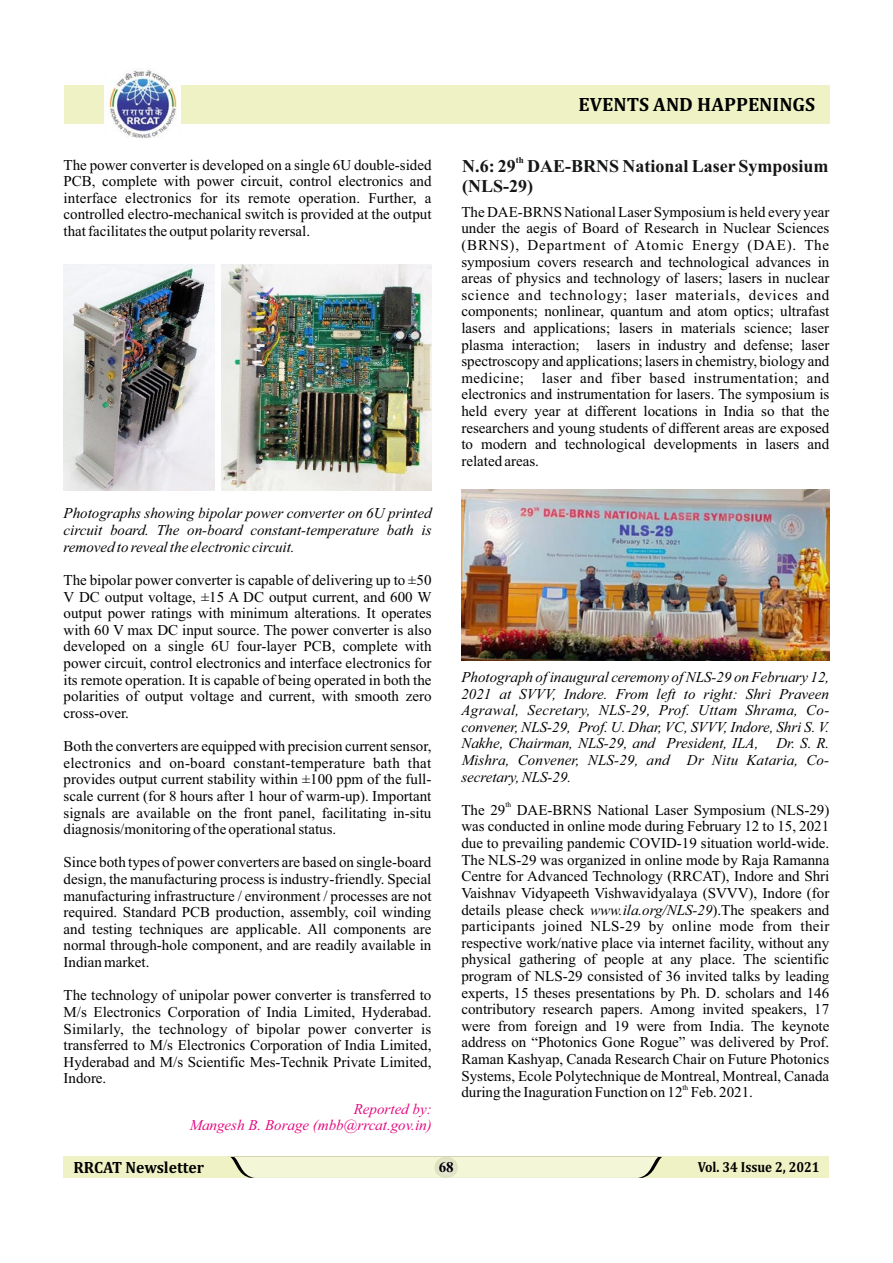
<style>
.page{position:relative;width:893px;height:1263px;background:#fff}
.page>*{position:absolute;margin:0;border:0;box-sizing:border-box;transform-origin:0 0}
.t1{font:700 19.5px "Cambria";color:#000}
.t2{font:700 18px/20px "Times New Roman";color:#151616}
.t3{font:700 16.5px "Cambria";color:#000;scale:.95 1}
.t4{font:15px/16.6px "Times New Roman";color:#000;text-align:justify}
.t5{font:italic 15px/16.6px "Times New Roman";color:#000;text-align:justify}
.t6{font:italic 15px/16.6px "Times New Roman";color:#e5097f;text-align:right}
.t7{font:700 15px "Times New Roman";color:#000}
.t8{font:700 14.7px "Cambria";color:#000;scale:.89 1}
.t9{font:700 9px "Times New Roman";color:#151616}
.t10{font:7.5px "Times New Roman";color:#000}
.s1{font-style:italic}
</style>
<div class="page">
<div style="left:64px;top:85px;width:765px;height:38px;background:#eef2c4"></div>
<div style="left:63px;top:1157px;width:766px;height:21px;background:#eef2c4"></div>
<div style="left:230px;top:1157px;width:432px;height:21px;background:#f4f6d8"></div>
<svg style="left:435px;top:1157px;width:23px;height:21px"></svg>
<div style="left:104px;top:73px;width:77px;height:62px;background:#fefefe"></div>
<img style="left:109px;top:70px;width:68px;height:68px">
<img style="left:64px;top:264px;width:151px;height:226px">
<img style="left:221px;top:264px;width:211px;height:226px">
<img style="left:461px;top:490px;width:368px;height:171px">
<p class="t4" style="left:64px;top:158px;width:369px">The power converter is developed on a single 6U double-sided PCB, complete with power circuit, control electronics and interface electronics for its remote operation. Further, a controlled electro-mechanical switch is provided at the output that facilitates the output polarity reversal.</p>
<p class="t5" style="left:64px;top:507px;width:369px">Photographs showing bipolar power converter on 6U printed circuit board. The on-board constant-temperature bath is removed to reveal the electronic circuit.</p>
<p class="t4" style="left:64px;top:573px;width:369px">The bipolar power converter is capable of delivering up to ±50<br>V DC output voltage, ±15 A DC output current, and 600 W output power ratings with minimum alterations. It operates with 60 V max DC input source. The power converter is also developed on a single 6U four-layer PCB, complete with power circuit, control electronics and interface electronics for its remote operation. It is capable of being operated in both the polarities of output voltage and current, with smooth zero cross-over.</p>
<p class="t4" style="left:64px;top:739px;width:369px">Both the converters are equipped with precision current sensor, electronics and on-board constant-temperature bath that provides output current stability within ±100 ppm of the full&shy;scale current (for 8 hours after 1 hour of warm-up). Important signals are available on the front panel, facilitating in-situ diagnosis/monitoring of the operational status.</p>
<p class="t4" style="left:64px;top:855px;width:369px">Since both types of power converters are based on single-board design, the manufacturing process is industry-friendly. Special manufacturing infrastructure / environment / processes are not required. Standard PCB production, assembly, coil winding and testing techniques are applicable. All components are normal through-hole component, and are readily available in Indian market.</p>
<p class="t4" style="left:63px;top:988px;width:369px">The technology of unipolar power converter is transferred to M/s Electronics Corporation of India Limited, Hyderabad.<br>Similarly, the technology of bipolar power converter is transferred to M/s Electronics Corporation of India Limited, Hyderabad and M/s Scientific Mes-Technik Private Limited, Indore.</p>
<p class="t6" style="left:190px;top:1102px;width:244px">Reported by:<br>Mangesh B. Borage (mbb@rrcat.gov.in)</p>
<h1 class="t1" style="left:579px;top:96px;width:238px">EVENTS AND HAPPENINGS</h1>
<p class="t9" style="left:516px;top:157px;width:10px">th</p>
<p class="t2" style="left:462px;top:158px;width:368px">N.6: 29 DAE-BRNS National Laser Symposium (NLS-29)</p>
<p class="t4" style="left:461px;top:205px;width:369px">The DAE-BRNS National Laser Symposium is held every year under the aegis of Board of Research in Nuclear Sciences (BRNS), Department of Atomic Energy (DAE). The symposium covers research and technological advances in areas of physics and technology of lasers; lasers in nuclear science and technology; laser materials, devices and components; nonlinear, quantum and atom optics; ultrafast lasers and applications; lasers in materials science; laser plasma interaction; lasers in industry and defense; laser spectroscopy and applications; lasers in chemistry, biology and medicine; laser and fiber based instrumentation; and electronics and instrumentation for lasers. The symposium is held every year at different locations in India so that the researchers and young students of different areas are exposed to modern and technological developments in lasers and related areas.</p>
<p class="t5" style="left:461px;top:670px;width:369px">Photograph of inaugural ceremony of NLS-29 on February 12, 2021 at SVVV, Indore. From left to right: Shri Praveen Agrawal, Secretary, NLS-29, Prof. Uttam Shrama, Co&shy;convener, NLS-29, Prof. U. Dhar, VC, SVVV, Indore, Shri S. V.<br>Nakhe, Chairman, NLS-29, and President, ILA, Dr. S. R.<br>Mishra, Convener, NLS-29, and Dr Nitu Kataria, Co&shy;secretary, NLS-29.</p>
<p class="t10" style="left:505px;top:802px;width:7px">th</p>
<p class="t4" style="left:461px;top:803px;width:369px">The 29 DAE-BRNS National Laser Symposium (NLS-29) was conducted in online mode during February 12 to 15, 2021 due to prevailing pandemic COVID-19 situation world-wide.<br>The NLS-29 was organized in online mode by Raja Ramanna Centre for Advanced Technology (RRCAT), Indore and Shri Vaishnav Vidyapeeth Vishwavidyalaya (SVVV), Indore (for details please check <span class="s1">www.ila.org/NLS-29</span>).The speakers and participants joined NLS-29 by online mode from their respective work/native place via internet facility, without any physical gathering of people at any place. The scientific program of NLS-29 consisted of 36 invited talks by leading experts, 15 theses presentations by Ph. D. scholars and 146 contributory research papers. Among invited speakers, 17 were from foreign and 19 were from India. The keynote address on “Photonics Gone Rogue” was delivered by Prof.<br>Raman Kashyap, Canada Research Chair on Future Photonics Systems, Ecole Polytechnique de Montreal, Montreal, Canada</p>
<p class="t10" style="left:683px;top:1084px;width:7px">th</p>
<p class="t4" style="left:461px;top:1085px;width:293px">during the Inaguration Function on 12 Feb. 2021.</p>
<p class="t3" style="left:74px;top:1160px;width:139px">RRCAT Newsletter</p>
<p class="t7" style="left:439px;top:1162px;width:16px">68</p>
<p class="t8" style="left:698px;top:1160px;width:138px">Vol. 34 Issue 2, 2021</p>
</div>
